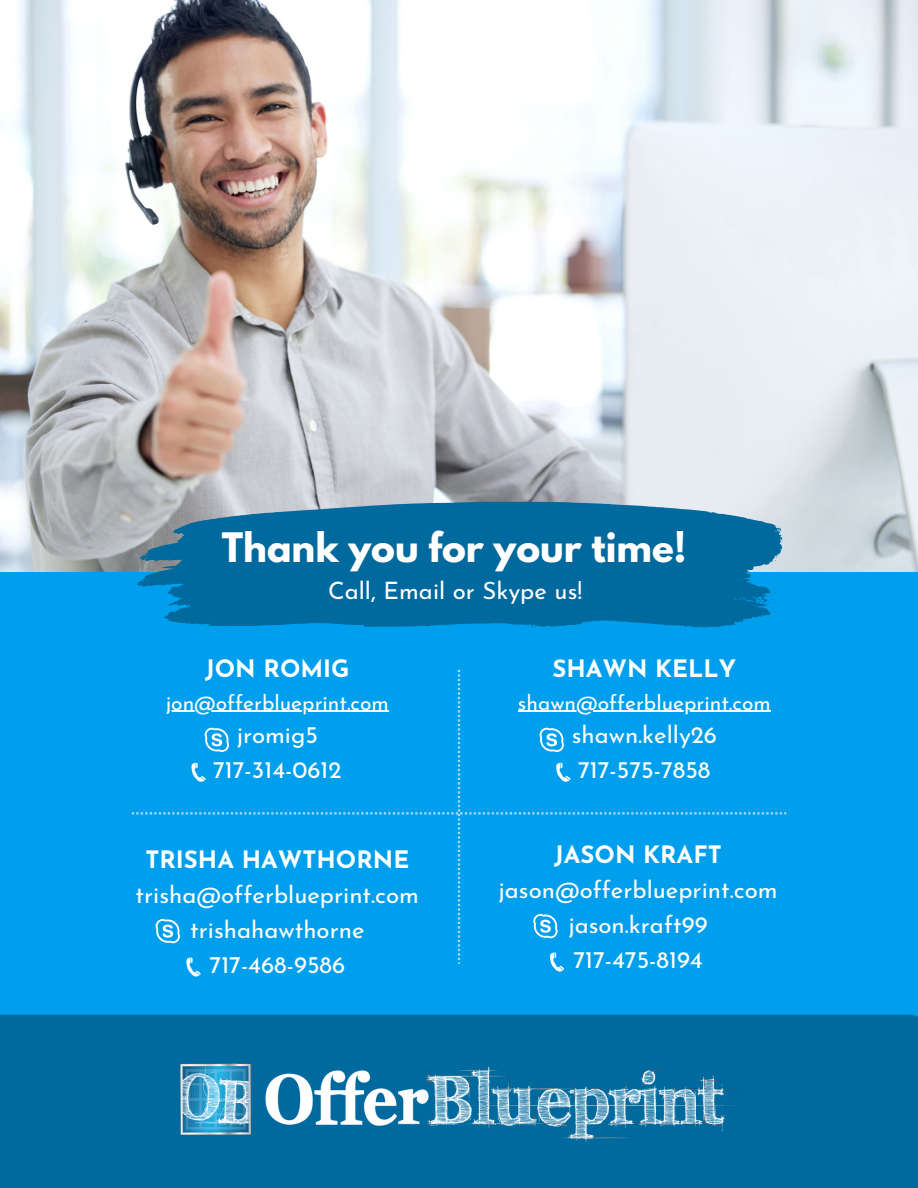
<style>
.page{position:relative;width:918px;height:1188px;background:#009fed}
.page>*{position:absolute;margin:0;border:0;box-sizing:border-box;transform-origin:0 0}
.t1{font:700 36px "League Spartan";color:#fff}
.t2{font:24px "Josefin Sans";color:#fff}
.t3{font:700 24px "Josefin Sans";color:#fff}
.t4{font:21px "Josefin Sans";color:#fff}
</style>
<div class="page">
<div style="left:0;top:1015px;width:918px;height:173px;background:#00699d"></div>
<img style="left:0;top:0;width:918px;height:572px">
<img style="left:115px;top:1014px;width:688px;height:174px">
<svg style="left:136px;top:502px;width:646px;height:125px;background:#1073a4"></svg>
<svg style="left:132px;top:670px;width:654px;height:306px"></svg>
<p class="t1" style="left:222px;top:529px;width:466px">Thank you for your time!</p>
<p class="t2" style="left:328px;top:581px;width:256px">Call, Email or Skype us!</p>
<p class="t3" style="left:205px;top:659px;width:146px">JON ROMIG</p>
<p class="t4" style="left:166px;top:694px;width:225px">jon@offerblueprint.com</p>
<p class="t2" style="left:237px;top:725px;width:83px">jromig5</p>
<p class="t2" style="left:213px;top:760px;width:130px">717-314-0612</p>
<p class="t3" style="left:145px;top:850px;width:265px">TRISHA HAWTHORNE</p>
<p class="t2" style="left:136px;top:885px;width:285px">trisha@offerblueprint.com</p>
<p class="t2" style="left:190px;top:920px;width:176px">trishahawthorne</p>
<p class="t2" style="left:210px;top:955px;width:137px">717-468-9586</p>
<p class="t3" style="left:552px;top:659px;width:185px">SHAWN KELLY</p>
<p class="t4" style="left:518px;top:694px;width:254px">shawn@offerblueprint.com</p>
<p class="t2" style="left:572px;top:725px;width:147px">shawn.kelly26</p>
<p class="t2" style="left:578px;top:760px;width:134px">717-575-7858</p>
<p class="t3" style="left:554px;top:845px;width:169px">JASON KRAFT</p>
<p class="t2" style="left:499px;top:880px;width:281px">jason@offerblueprint.com</p>
<p class="t2" style="left:568px;top:915px;width:141px">jason.kraft99</p>
<p class="t2" style="left:573px;top:950px;width:131px">717-475-8194</p>
</div>
